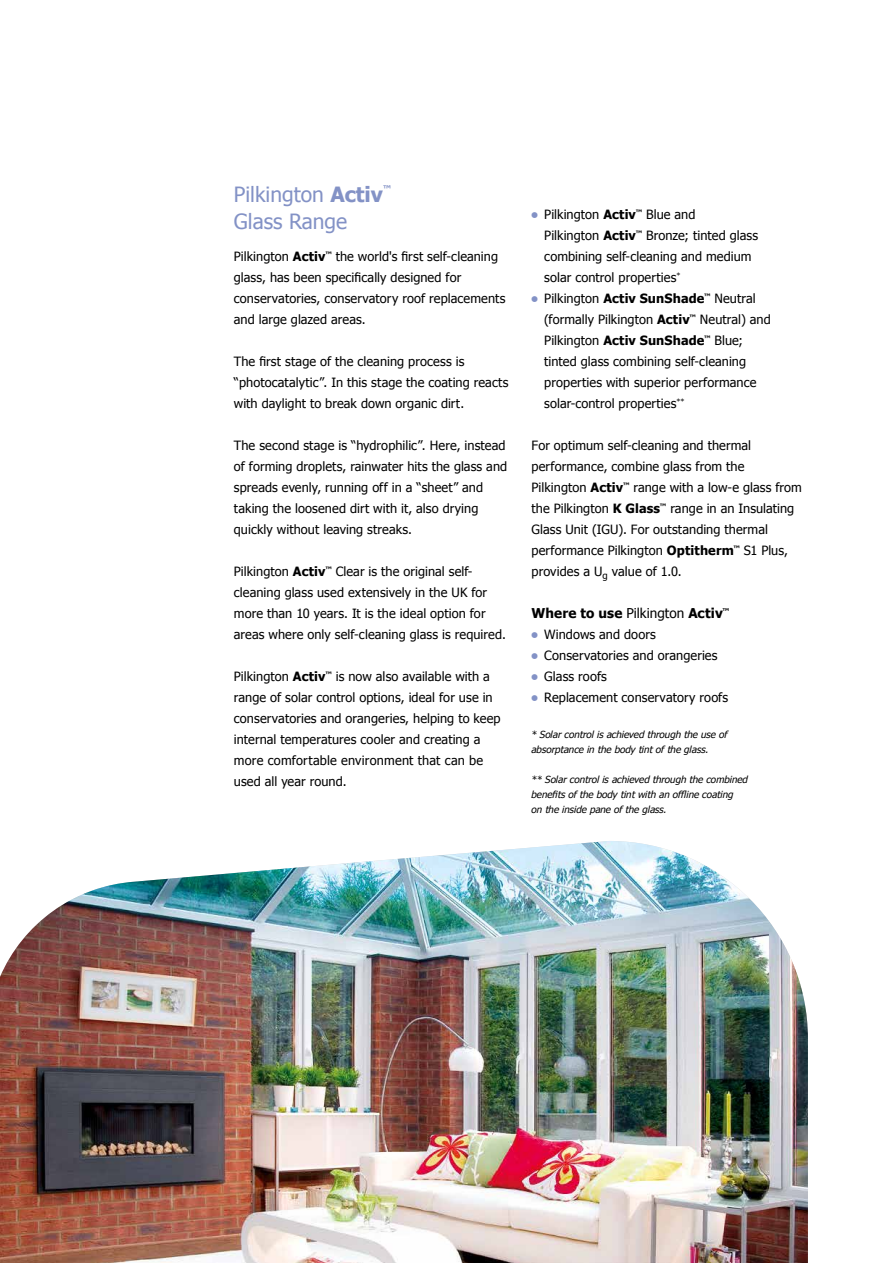
<style>
.page{position:relative;width:893px;height:1263px;background:#fff}
.page>*{position:absolute;margin:0;border:0;box-sizing:border-box;transform-origin:0 0}
.t1{font:21px "Tahoma";color:#8392c6}
.t2{font:700 13.5px "Tahoma";letter-spacing:.015em;color:#000}
.t3{font:12.75px/21px "Tahoma";letter-spacing:.005em;color:#000}
.t4{font:italic 9.75px/15px "Tahoma";color:#000}
.t5{font:700 9.15px "Tahoma";color:#8392c6}
.s1{font-weight:700}
.s2{font-weight:400}
</style>
<div class="page">
<img style="left:0;top:841px;width:808px;height:422px">
<h1 class="t1" style="left:234px;top:180px;width:151px">Pilkington <span class="s1">Activ</span></h1>
<p class="t5" style="left:383px;top:183px;width:9px">™</p>
<h1 class="t1" style="left:234px;top:207px;width:115px">Glass Range</h1>
<p class="t3" style="left:234px;top:245px;width:273px">Pilkington <span class="s1">Activ</span><sup>™</sup> the world's first self-cleaning glass, has been specifically designed for conservatories, conservatory roof replacements and large glazed areas.</p>
<p class="t3" style="left:234px;top:350px;width:276px">The first stage of the cleaning process is “photocatalytic”. In this stage the coating reacts with daylight to break down organic dirt.</p>
<p class="t3" style="left:234px;top:434px;width:275px">The second stage is “hydrophilic”. Here, instead of forming droplets, rainwater hits the glass and spreads evenly, running off in a “sheet” and taking the loosened dirt with it, also drying quickly without leaving streaks.</p>
<p class="t3" style="left:234px;top:560px;width:273px">Pilkington <span class="s1">Activ</span><sup>™</sup> Clear is the original self&shy;cleaning glass used extensively in the UK for more than 10 years. It is the ideal option for areas where only self-cleaning glass is required.</p>
<p class="t3" style="left:234px;top:665px;width:268px">Pilkington <span class="s1">Activ</span><sup>™</sup> is now also available with a range of solar control options, ideal for use in conservatories and orangeries, helping to keep internal temperatures cooler and creating a more comfortable environment that can be used all year round.</p>
<p class="t3" style="left:544px;top:203px;width:215px;text-indent:-13px"><sup>●</sup> Pilkington <span class="s1">Activ</span><sup>™</sup> Blue and<br>Pilkington <span class="s1">Activ</span><sup>™</sup> Bronze; tinted glass combining self-cleaning and medium solar control properties<sup>*</sup></p>
<p class="t3" style="left:544px;top:287px;width:228px;text-indent:-13px"><sup>●</sup> Pilkington <span class="s1">Activ SunShade</span><sup>™</sup> Neutral (formally Pilkington <span class="s1">Activ</span><sup>™</sup> Neutral) and Pilkington <span class="s1">Activ SunShade</span><sup>™</sup> Blue; tinted glass combining self-cleaning properties with superior performance solar-control properties<sup>**</sup></p>
<p class="t3" style="left:531px;top:434px;width:272px">For optimum self-cleaning and thermal performance, combine glass from the Pilkington <span class="s1">Activ</span><sup>™</sup> range with a low-e glass from the Pilkington <span class="s1">K Glass</span><sup>™</sup> range in an Insulating Glass Unit (IGU). For outstanding thermal performance Pilkington <span class="s1">Optitherm</span><sup>™</sup> S1 Plus, provides a U<sub>g</sub> value of 1.0.</p>
<p class="t2" style="left:531px;top:604px;width:199px">Where to use <span class="s2">Pilkington</span> Activ<sup>™</sup></p>
<p class="t3" style="left:531px;top:623px;width:126px"><sup>●</sup> Windows and doors</p>
<p class="t3" style="left:531px;top:644px;width:188px"><sup>●</sup> Conservatories and orangeries</p>
<p class="t3" style="left:531px;top:665px;width:77px"><sup>●</sup> Glass roofs</p>
<p class="t3" style="left:531px;top:686px;width:198px"><sup>●</sup> Replacement conservatory roofs</p>
<p class="t4" style="left:531px;top:727px;width:197px">* Solar control is achieved through the use of absorptance in the body tint of the glass.</p>
<p class="t4" style="left:531px;top:772px;width:218px">** Solar control is achieved through the combined benefits of the body tint with an offline coating<br>on the inside pane of the glass.</p>
</div>
